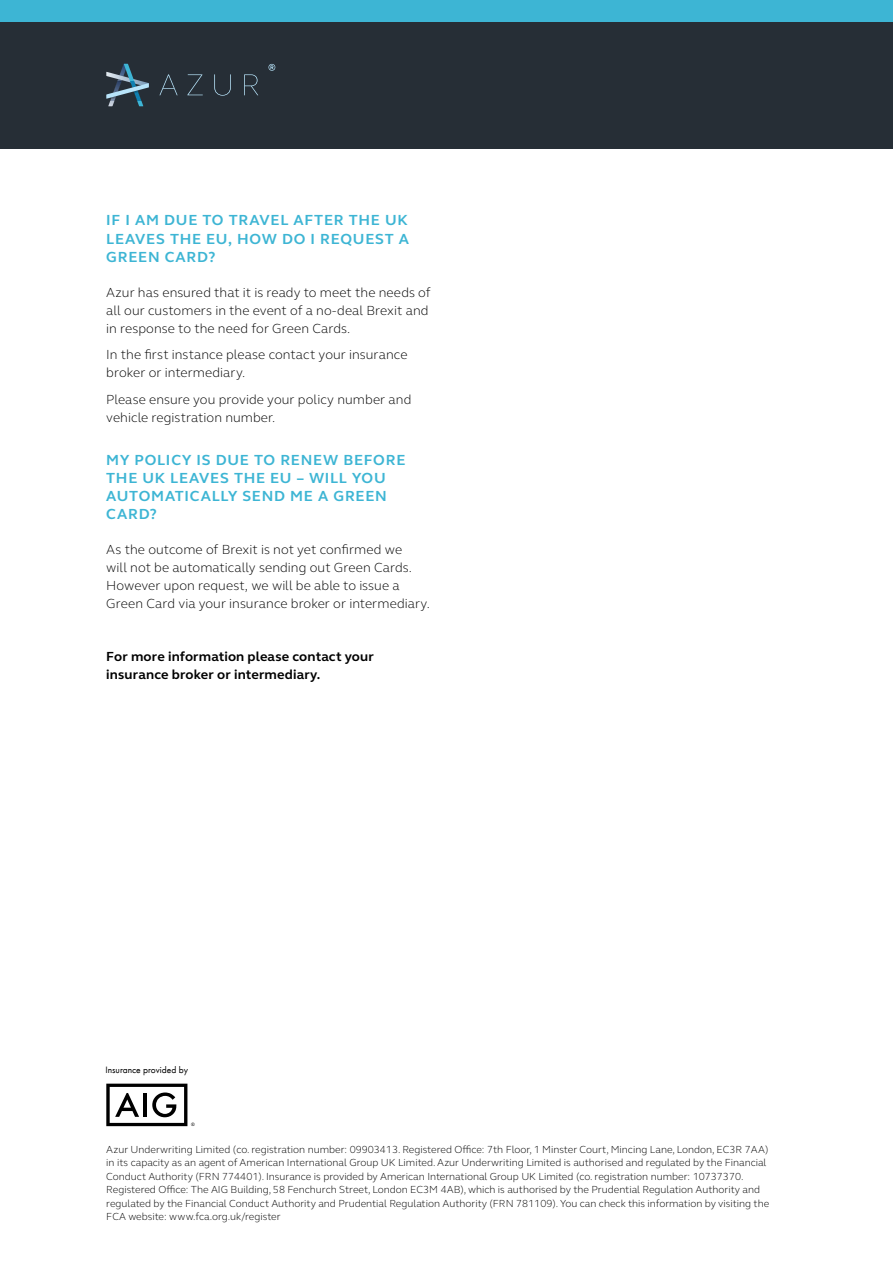
<style>
.page{position:relative;width:893px;height:1263px;background:#fff}
.page>*{position:absolute;margin:0;border:0;box-sizing:border-box;transform-origin:0 0}
.t1{font:700 15px/18px "FS Elliot";letter-spacing:.05em;color:#3db5d4;text-align:justify}
.t2{font:300 13.5px/18px "FS Elliot";letter-spacing:.005em;color:#000}
.t3{font:700 13.5px/18px "FS Elliot";letter-spacing:.01em;color:#000}
.t4{font:300 10.5px/13.5px "FS Elliot";color:#000}
.t5{font:9.45px "Futura PT";color:#000}
.t6{font:4.95px "Futura PT";color:#000}
</style>
<div class="page">
<div style="left:0;top:0;width:893px;height:149px;background:#262e36"></div>
<div style="left:0;top:0;width:893px;height:21px;background:#3db5d4"></div>
<svg style="left:106px;top:64px;width:43px;height:42px"></svg>
<svg style="left:159px;top:74px;width:19px;height:21px"></svg>
<svg style="left:187px;top:74px;width:16px;height:21px"></svg>
<svg style="left:214px;top:74px;width:17px;height:22px"></svg>
<svg style="left:244px;top:74px;width:14px;height:21px"></svg>
<svg style="left:268px;top:64px;width:7px;height:7px"></svg>
<svg style="left:106px;top:1084px;width:81px;height:42px"></svg>
<h1 class="t1" style="left:106px;top:211px;width:304px">IF I AM DUE TO TRAVEL AFTER THE UK LEAVES THE EU, HOW DO I REQUEST A GREEN CARD?</h1>
<p class="t2" style="left:106px;top:282px;width:326px">Azur has ensured that it is ready to meet the needs of all our customers in the event of a no-deal Brexit and in response to the need for Green Cards.</p>
<p class="t2" style="left:106px;top:345px;width:303px">In the first instance please contact your insurance broker or intermediary.</p>
<p class="t2" style="left:106px;top:389px;width:307px">Please ensure you provide your policy number and vehicle registration number.</p>
<h1 class="t1" style="left:106px;top:451px;width:301px;text-align:left">MY POLICY IS DUE TO RENEW BEFORE<br>THE UK LEAVES THE EU – WILL YOU<br>AUTOMATICALLY SEND ME A GREEN<br>CARD?</h1>
<p class="t2" style="left:106px;top:540px;width:325px">As the outcome of Brexit is not yet confirmed we<br>will not be automatically sending out Green Cards.<br>However upon request, we will be able to issue a Green Card via your insurance broker or intermediary.</p>
<p class="t3" style="left:106px;top:647px;width:269px">For more information please contact your insurance broker or intermediary.</p>
<p class="t5" style="left:106px;top:1065px;width:84px">Insurance provided by</p>
<p class="t6" style="left:191px;top:1121px;width:5px">®</p>
<p class="t4" style="left:106px;top:1142px;width:664px">Azur Underwriting Limited (co. registration number: 09903413. Registered Office: 7th Floor, 1 Minster Court, Mincing Lane, London, EC3R 7AA) in its capacity as an agent of American International Group UK Limited. Azur Underwriting Limited is authorised and regulated by the Financial Conduct Authority (FRN 774401). Insurance is provided by American International Group UK Limited (co. registration number: 10737370.<br>Registered Office: The AIG Building, 58 Fenchurch Street, London EC3M 4AB), which is authorised by the Prudential Regulation Authority and regulated by the Financial Conduct Authority and Prudential Regulation Authority (FRN 781109). You can check this information by visiting the FCA website: www.fca.org.uk/register</p>
</div>
